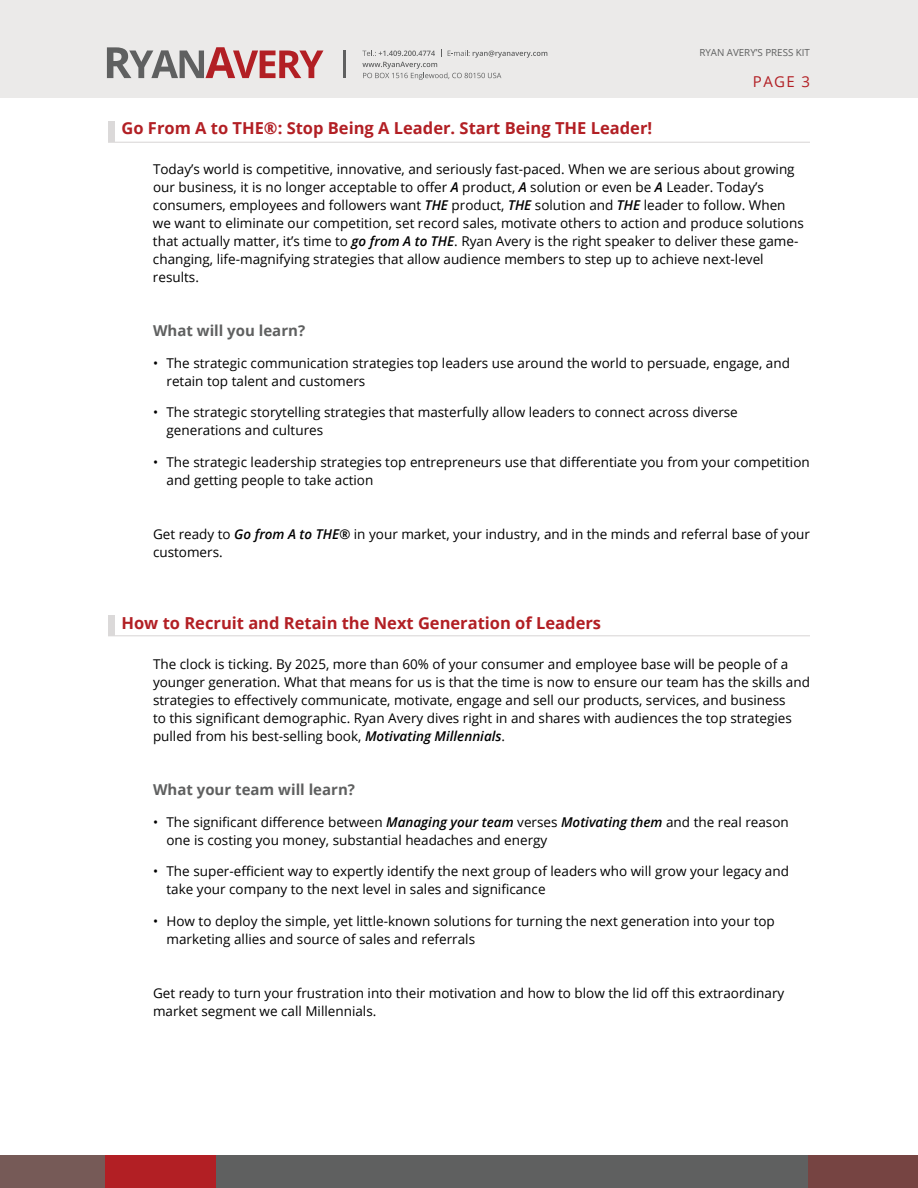
<style>
.page{position:relative;width:918px;height:1188px;background:#fff}
.page>*{position:absolute;margin:0;border:0;box-sizing:border-box;transform-origin:0 0}
.t1{font:700 16.5px "Open Sans";color:#b21f24}
.t2{font:700 15px "Open Sans";color:#5f6060}
.t3{font:15px "Open Sans";color:#b21f24}
.t4{font:13.5px/18px "Open Sans";color:#000}
.t5{font:9.75px "Open Sans";color:#5f6060}
.s1{font-weight:600;font-style:italic}
</style>
<div class="page">
<div style="left:0;top:0;width:918px;height:97px;background:#ebeae9"></div>
<div style="left:0;top:1156px;width:918px;height:32px;background:#764442"></div>
<div style="left:0;top:1156px;width:808px;height:32px;background:#5f6060"></div>
<div style="left:0;top:1156px;width:216px;height:32px;background:#b21f24"></div>
<div style="left:0;top:1156px;width:105px;height:32px;background:#765a57"></div>
<svg style="left:107px;top:47px;width:216px;height:31px"></svg>
<hr style="left:343px;top:51px;width:2px;height:27px;background:#5f6060">
<svg style="left:362px;top:49px;width:185px;height:31px"></svg>
<div style="left:108px;top:615px;width:6px;height:21px;background:#dbd9d9"></div>
<hr style="left:108px;top:635px;width:702px;height:1px;background:#dbd9d9">
<div style="left:108px;top:122px;width:6px;height:20px;background:#dbd9d9"></div>
<hr style="left:108px;top:142px;width:702px;height:1px;background:#dbd9d9">
<p class="t5" style="left:699px;top:46px;width:112px">RYAN AVERY’S PRESS KIT</p>
<p class="t3" style="left:753px;top:71px;width:59px">PAGE 3</p>
<p class="t1" style="left:121px;top:116px;width:532px">Go From A to THE®: Stop Being A Leader. Start Being THE Leader!</p>
<p class="t4" style="left:153px;top:160px;width:652px">Today’s world is competitive, innovative, and seriously fast-paced. When we are serious about growing our business, it is no longer acceptable to offer <span class="s1">A</span> product, <span class="s1">A</span> solution or even be <span class="s1">A</span> Leader. Today’s consumers, employees and followers want <span class="s1">THE</span> product, <span class="s1">THE</span> solution and <span class="s1">THE</span> leader to follow. When we want to eliminate our competition, set record sales, motivate others to action and produce solutions that actually matter, it’s time to <span class="s1">go from A to THE</span>. Ryan Avery is the right speaker to deliver these game&shy;changing, life-magnifying strategies that allow audience members to step up to achieve next-level results.</p>
<p class="t2" style="left:153px;top:320px;width:154px">What will you learn?</p>
<p class="t4" style="left:166px;top:353px;width:625px;text-indent:-14px">• The strategic communication strategies top leaders use around the world to persuade, engage, and retain top talent and customers</p>
<p class="t4" style="left:166px;top:403px;width:573px;text-indent:-14px">• The strategic storytelling strategies that masterfully allow leaders to connect across diverse generations and cultures</p>
<p class="t4" style="left:166px;top:452px;width:645px;text-indent:-14px">• The strategic leadership strategies top entrepreneurs use that differentiate you from your competition and getting people to take action</p>
<p class="t4" style="left:153px;top:524px;width:659px">Get ready to <span class="s1">Go from A to THE®</span> in your market, your industry, and in the minds and referral base of your customers.</p>
<p class="t1" style="left:121px;top:611px;width:481px">How to Recruit and Retain the Next Generation of Leaders</p>
<p class="t4" style="left:153px;top:655px;width:659px">The clock is ticking. By 2025, more than 60% of your consumer and employee base will be people of a younger generation. What that means for us is that the time is now to ensure our team has the skills and strategies to effectively communicate, motivate, engage and sell our products, services, and business<br>to this significant demographic. Ryan Avery dives right in and shares with audiences the top strategies pulled from his best-selling book, <span class="s1">Motivating Millennials</span>.</p>
<p class="t2" style="left:153px;top:779px;width:204px">What your team will learn?</p>
<p class="t4" style="left:166px;top:812px;width:624px;text-indent:-14px">• The significant difference between <span class="s1">Managing your team</span> verses <span class="s1">Motivating them</span> and the real reason one is costing you money, substantial headaches and energy</p>
<p class="t4" style="left:166px;top:862px;width:624px;text-indent:-14px">• The super-efficient way to expertly identify the next group of leaders who will grow your legacy and take your company to the next level in sales and significance</p>
<p class="t4" style="left:166px;top:911px;width:610px;text-indent:-14px">• How to deploy the simple, yet little-known solutions for turning the next generation into your top marketing allies and source of sales and referrals</p>
<p class="t4" style="left:153px;top:983px;width:633px">Get ready to turn your frustration into their motivation and how to blow the lid off this extraordinary market segment we call Millennials.</p>
</div>
